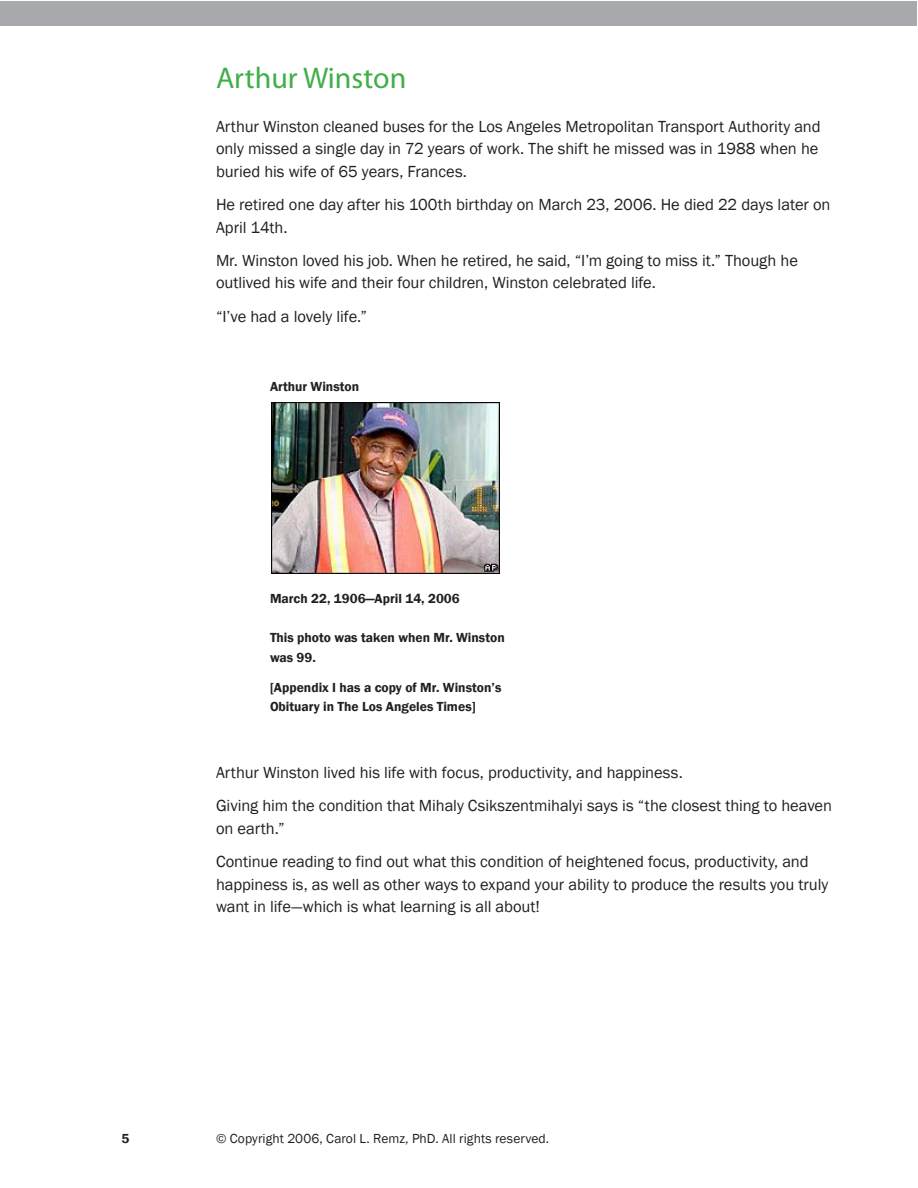
<style>
.page{position:relative;width:918px;height:1188px;background:#fff}
.page>*{position:absolute;margin:0;border:0;box-sizing:border-box;transform-origin:0 0}
.Headers{font:30px "Myriad Pro";color:#40ae49}
.Body_Text{font:16.5px/22.5px "Franklin Gothic";letter-spacing:-.005em;color:#231f20}
.Product_name{font:600 13.5px/19.5px "Franklin Gothic";color:#231f20}
.t1{font:13.5px "Franklin Gothic";letter-spacing:.005em;color:#231f20}
</style>
<div class="page">
<div style="left:1px;top:1px;width:916px;height:25px;background:#a8a9ad"></div>
<img style="left:271px;top:402px;width:229px;height:171px">
<p class="Headers" style="left:216px;top:59px;width:192px">Arthur Winston</p>
<p class="Body_Text" style="left:216px;top:115px;width:606px">Arthur Winston cleaned buses for the Los Angeles Metropolitan Transport Authority and only missed a single day in 72 years of work. The shift he missed was in 1988 when he buried his wife of 65 years, Frances.</p>
<p class="Body_Text" style="left:216px;top:194px;width:616px">He retired one day after his 100th birthday on March 23, 2006. He died 22 days later on<br>April 14th.</p>
<p class="Body_Text" style="left:216px;top:250px;width:583px">Mr. Winston loved his job. When he retired, he said, “I’m going to miss it.” Though he outlived his wife and their four children, Winston celebrated life.</p>
<p class="Body_Text" style="left:216px;top:305px;width:153px">“I’ve had a lovely life.”</p>
<p class="Product_name" style="left:270px;top:377px;width:91px">Arthur Winston</p>
<p class="Product_name" style="left:270px;top:589px;width:191px">March 22, 1906—April 14, 2006</p>
<p class="Product_name" style="left:270px;top:628px;width:236px">This photo was taken when Mr. Winston was 99.</p>
<p class="Product_name" style="left:270px;top:678px;width:233px">[Appendix I has a copy of Mr. Winston’s<br>Obituary in The Los Angeles Times]</p>
<p class="Body_Text" style="left:216px;top:762px;width:468px">Arthur Winston lived his life with focus, productivity, and happiness.</p>
<p class="Body_Text" style="left:216px;top:795px;width:618px">Giving him the condition that Mihaly Csikszentmihalyi says is “the closest thing to heaven on earth.”</p>
<p class="Body_Text" style="left:216px;top:851px;width:614px">Continue reading to find out what this condition of heightened focus, productivity, and happiness is, as well as other ways to expand your ability to produce the results you truly want in life—which is what learning is all about!</p>
<p class="t1" style="left:216px;top:1131px;width:335px">© Copyright 2006, Carol L. Remz, PhD. All rights reserved.</p>
</div>
